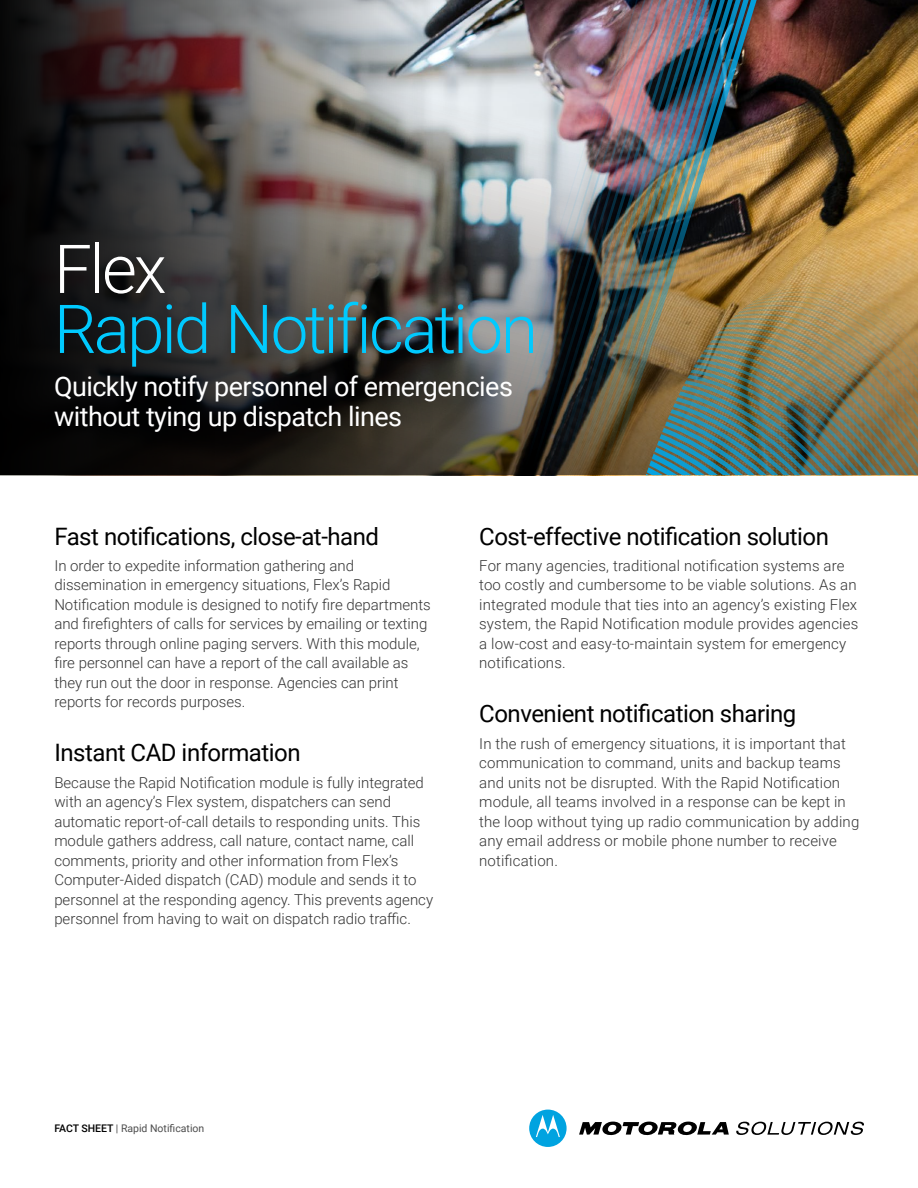
<style>
.page{position:relative;width:918px;height:1188px;background:#fff}
.page>*{position:absolute;margin:0;border:0;box-sizing:border-box;transform-origin:0 0}
.t1{font:300 67.5px "Roboto";letter-spacing:-.04em;color:#00caff}
.t2{font:300 67.5px "Roboto";color:#fff}
.t3{font:27px/30px "Roboto";letter-spacing:-.02em;color:#fff}
.t4{font:24px "Roboto";letter-spacing:-.02em;color:#000}
.t5{font:300 15px/19.5px "Roboto";color:#343434}
.t6{font:10.5px "Roboto";color:#4d4d4d}
.s1{font-weight:500;color:#000}
</style>
<div class="page">
<img style="left:433px;top:0;width:485px;height:475px">
<svg style="left:0;top:0;width:433px;height:475px;background:#403b3a"></svg>
<img style="left:761px;top:318px;width:157px;height:157px">
<img style="left:753px;top:0;width:8px;height:475px">
<img style="left:745px;top:0;width:8px;height:475px">
<img style="left:737px;top:0;width:8px;height:475px">
<img style="left:729px;top:0;width:8px;height:475px">
<img style="left:721px;top:0;width:8px;height:475px">
<img style="left:713px;top:0;width:8px;height:475px">
<img style="left:705px;top:0;width:8px;height:475px">
<img style="left:697px;top:0;width:8px;height:475px">
<img style="left:689px;top:0;width:8px;height:475px">
<img style="left:681px;top:0;width:8px;height:475px">
<img style="left:673px;top:0;width:8px;height:475px">
<img style="left:665px;top:0;width:8px;height:475px">
<img style="left:658px;top:0;width:7px;height:475px">
<img style="left:650px;top:0;width:8px;height:475px">
<img style="left:642px;top:0;width:8px;height:475px">
<img style="left:634px;top:0;width:8px;height:475px">
<img style="left:626px;top:0;width:8px;height:475px">
<img style="left:476px;top:0;width:150px;height:475px">
<svg style="left:579px;top:1122px;width:150px;height:14px"></svg>
<svg style="left:529px;top:1110px;width:38px;height:37px"></svg>
<svg style="left:736px;top:1122px;width:128px;height:13px"></svg>
<h1 class="t2" style="left:54px;top:222px;width:114px">Flex</h1>
<h1 class="t1" style="left:54px;top:282px;width:485px">Rapid Notification</h1>
<h2 class="t3" style="left:54px;top:371px;width:460px">Quickly notify personnel of emergencies without tying up dispatch lines</h2>
<h3 class="t4" style="left:54px;top:519px;width:326px">Fast notifications, close-at-hand</h3>
<p class="t5" style="left:54px;top:555px;width:378px">In order to expedite information gathering and dissemination in emergency situations, Flex’s Rapid Notification module is designed to notify fire departments and firefighters of calls for services by emailing or texting reports through online paging servers. With this module, fire personnel can have a report of the call available as they run out the door in response. Agencies can print reports for records purposes.</p>
<h3 class="t4" style="left:54px;top:736px;width:248px">Instant CAD information</h3>
<p class="t5" style="left:54px;top:772px;width:380px">Because the Rapid Notification module is fully integrated with an agency’s Flex system, dispatchers can send automatic report-of-call details to responding units. This module gathers address, call nature, contact name, call comments, priority and other information from Flex’s Computer-Aided dispatch (CAD) module and sends it to personnel at the responding agency. This prevents agency personnel from having to wait on dispatch radio traffic.</p>
<h3 class="t4" style="left:479px;top:519px;width:351px">Cost-effective notification solution</h3>
<p class="t5" style="left:479px;top:555px;width:381px">For many agencies, traditional notification systems are too costly and cumbersome to be viable solutions. As an integrated module that ties into an agency’s existing Flex system, the Rapid Notification module provides agencies a low-cost and easy-to-maintain system for emergency notifications.</p>
<h3 class="t4" style="left:479px;top:697px;width:319px">Convenient notification sharing</h3>
<p class="t5" style="left:479px;top:733px;width:382px">In the rush of emergency situations, it is important that communication to command, units and backup teams and units not be disrupted. With the Rapid Notification module, all teams involved in a response can be kept in the loop without tying up radio communication by adding any email address or mobile phone number to receive notification.</p>
<p class="t6" style="left:54px;top:1120px;width:152px"><span class="s1">FACT SHEET</span> | Rapid Notification</p>
</div>
